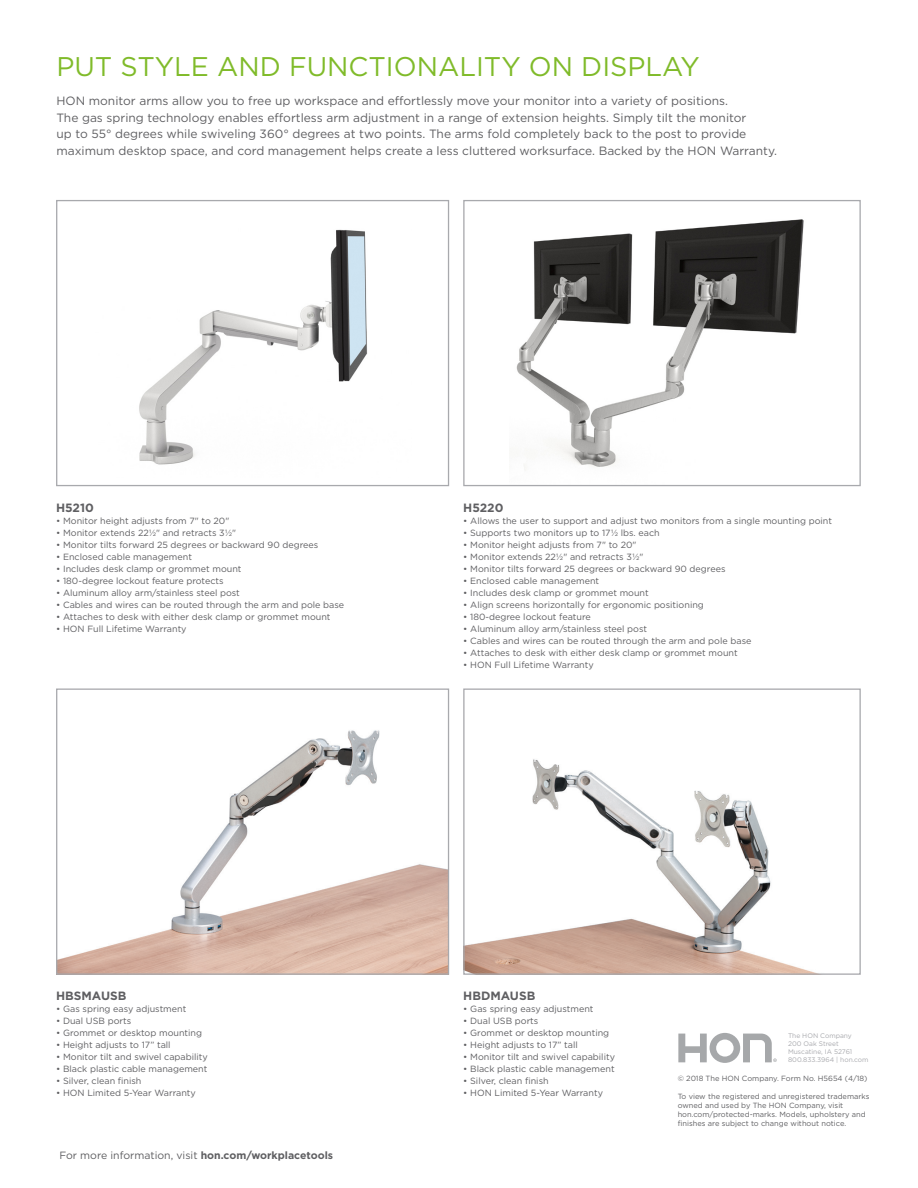
<style>
.page{position:relative;width:918px;height:1188px;background:#fff}
.page>*{position:absolute;margin:0;border:0;box-sizing:border-box;transform-origin:0 0}
.t1{font:27px "Gotham";color:#80bb2a}
.t2{font:12px/16.5px "Gotham";color:#5f5f62}
.t3{font:700 12px "Gotham";color:#5f5f62}
.t4{font:10.5px "Gotham";color:#5f5f62}
.t5{font:9px "Gotham";color:#5f5f62}
.t6{font:7.5px/9px "Gotham";color:#5f5f62}
.t7{font:6.6px "Gotham";color:#a8a9ad}
.s1{font-weight:700}
</style>
<div class="page">
<img style="left:139px;top:229px;width:228px;height:236px">
<div style="left:56px;top:200px;width:393px;height:286px;border:1px solid #a8a9ad"></div>
<img style="left:516px;top:219px;width:288px;height:249px">
<div style="left:463px;top:200px;width:398px;height:286px;border:1px solid #a8a9ad"></div>
<svg style="left:678px;top:1033px;width:99px;height:30px"></svg>
<img style="left:58px;top:730px;width:389px;height:243px">
<div style="left:56px;top:689px;width:393px;height:286px;border:1px solid #a8a9ad"></div>
<img style="left:465px;top:759px;width:351px;height:214px">
<div style="left:463px;top:689px;width:398px;height:286px;border:1px solid #a8a9ad"></div>
<p class="t1" style="left:56px;top:49px;width:645px">PUT STYLE AND FUNCTIONALITY ON DISPLAY</p>
<p class="t2" style="left:56px;top:93px;width:722px">HON monitor arms allow you to free up workspace and effortlessly move your monitor into a variety of positions.<br>The gas spring technology enables effortless arm adjustment in a range of extension heights. Simply tilt the monitor<br>up to 55° degrees while swiveling 360° degrees at two points. The arms fold completely back to the post to provide maximum desktop space, and cord management helps create a less cluttered worksurface. Backed by the HON Warranty.</p>
<p class="t3" style="left:56px;top:499px;width:39px">H5210</p>
<p class="t5" style="left:56px;top:515px;width:175px">• Monitor height adjusts from 7" to 20"</p>
<p class="t5" style="left:56px;top:527px;width:182px">• Monitor extends 22½" and retracts 3½"</p>
<p class="t5" style="left:56px;top:539px;width:264px">• Monitor tilts forward 25 degrees or backward 90 degrees</p>
<p class="t5" style="left:56px;top:551px;width:137px">• Enclosed cable management</p>
<p class="t5" style="left:56px;top:563px;width:187px">• Includes desk clamp or grommet mount</p>
<p class="t5" style="left:56px;top:575px;width:169px">• 180-degree lockout feature protects</p>
<p class="t5" style="left:56px;top:587px;width:185px">• Aluminum alloy arm/stainless steel post</p>
<p class="t5" style="left:56px;top:599px;width:290px">• Cables and wires can be routed through the arm and pole base</p>
<p class="t5" style="left:56px;top:611px;width:276px">• Attaches to desk with either desk clamp or grommet mount</p>
<p class="t5" style="left:56px;top:623px;width:132px">• HON Full Lifetime Warranty</p>
<p class="t3" style="left:463px;top:499px;width:42px">H5220</p>
<p class="t5" style="left:463px;top:515px;width:370px">• Allows the user to support and adjust two monitors from a single mounting point</p>
<p class="t5" style="left:463px;top:527px;width:198px">• Supports two monitors up to 17½ lbs. each</p>
<p class="t5" style="left:463px;top:539px;width:175px">• Monitor height adjusts from 7" to 20"</p>
<p class="t5" style="left:463px;top:551px;width:182px">• Monitor extends 22½" and retracts 3½"</p>
<p class="t5" style="left:463px;top:563px;width:264px">• Monitor tilts forward 25 degrees or backward 90 degrees</p>
<p class="t5" style="left:463px;top:575px;width:137px">• Enclosed cable management</p>
<p class="t5" style="left:463px;top:587px;width:187px">• Includes desk clamp or grommet mount</p>
<p class="t5" style="left:463px;top:599px;width:242px">• Align screens horizontally for ergonomic positioning</p>
<p class="t5" style="left:463px;top:611px;width:129px">• 180-degree lockout feature</p>
<p class="t5" style="left:463px;top:623px;width:185px">• Aluminum alloy arm/stainless steel post</p>
<p class="t5" style="left:463px;top:635px;width:290px">• Cables and wires can be routed through the arm and pole base</p>
<p class="t5" style="left:463px;top:647px;width:276px">• Attaches to desk with either desk clamp or grommet mount</p>
<p class="t5" style="left:463px;top:659px;width:132px">• HON Full Lifetime Warranty</p>
<p class="t3" style="left:56px;top:988px;width:72px">HBSMAUSB</p>
<p class="t5" style="left:56px;top:1003px;width:132px">• Gas spring easy adjustment</p>
<p class="t5" style="left:56px;top:1015px;width:77px">• Dual USB ports</p>
<p class="t5" style="left:56px;top:1027px;width:148px">• Grommet or desktop mounting</p>
<p class="t5" style="left:56px;top:1039px;width:116px">• Height adjusts to 17” tall</p>
<p class="t5" style="left:56px;top:1051px;width:153px">• Monitor tilt and swivel capability</p>
<p class="t5" style="left:56px;top:1063px;width:153px">• Black plastic cable management</p>
<p class="t5" style="left:56px;top:1075px;width:87px">• Silver, clean finish</p>
<p class="t5" style="left:56px;top:1087px;width:141px">• HON Limited 5-Year Warranty</p>
<p class="t4" style="left:59px;top:1148px;width:275px">For more information, visit <span class="s1">hon.com/workplacetools</span></p>
<p class="t3" style="left:463px;top:988px;width:74px">HBDMAUSB</p>
<p class="t5" style="left:463px;top:1003px;width:132px">• Gas spring easy adjustment</p>
<p class="t5" style="left:463px;top:1015px;width:77px">• Dual USB ports</p>
<p class="t5" style="left:463px;top:1027px;width:148px">• Grommet or desktop mounting</p>
<p class="t5" style="left:463px;top:1039px;width:116px">• Height adjusts to 17” tall</p>
<p class="t5" style="left:463px;top:1051px;width:153px">• Monitor tilt and swivel capability</p>
<p class="t5" style="left:463px;top:1063px;width:153px">• Black plastic cable management</p>
<p class="t5" style="left:463px;top:1075px;width:87px">• Silver, clean finish</p>
<p class="t5" style="left:463px;top:1087px;width:141px">• HON Limited 5-Year Warranty</p>
<p class="t7" style="left:788px;top:1031px;width:65px">The HON Company</p>
<p class="t7" style="left:788px;top:1039px;width:52px">200 Oak Street</p>
<p class="t7" style="left:788px;top:1047px;width:66px">Muscatine, IA 52761</p>
<p class="t7" style="left:788px;top:1055px;width:82px">800.833.3964 | hon.com</p>
<p class="t6" style="left:678px;top:1074px;width:191px">© 2018 The HON Company. Form No. H5654 (4/18)</p>
<p class="t6" style="left:678px;top:1092px;width:193px">To view the registered and unregistered trademarks owned and used by The HON Company, visit hon.com/protected-marks. Models, upholstery and finishes are subject to change without notice.</p>
</div>
